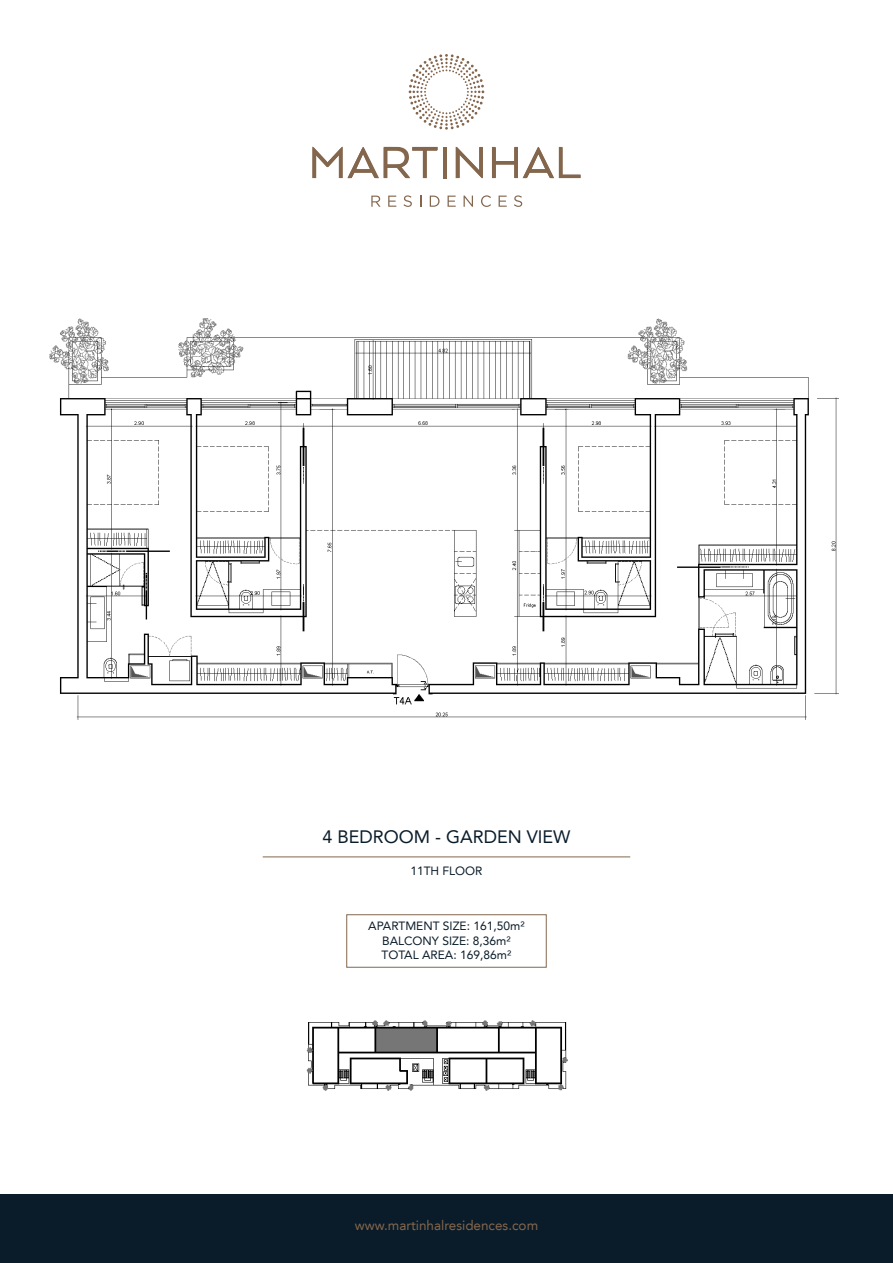
<style>
.page{position:relative;width:893px;height:1263px;background:#fff}
.page>*{position:absolute;margin:0;border:0;box-sizing:border-box;transform-origin:0 0}
.t1{font:18px "Avenir LT";color:#0a1c29}
.t2{font:13.5px "Avenir LT";color:#84664d}
.t3{font:12px/14.4px "Avenir LT";color:#0a1c29}
</style>
<div class="page">
<svg style="left:371px;top:196px;width:10px;height:11px"></svg>
<svg style="left:388px;top:196px;width:8px;height:11px"></svg>
<svg style="left:403px;top:195px;width:9px;height:12px"></svg>
<svg style="left:430px;top:196px;width:10px;height:11px"></svg>
<svg style="left:448px;top:196px;width:8px;height:11px"></svg>
<svg style="left:464px;top:196px;width:9px;height:11px"></svg>
<svg style="left:481px;top:195px;width:10px;height:12px"></svg>
<svg style="left:499px;top:196px;width:8px;height:11px"></svg>
<svg style="left:514px;top:195px;width:8px;height:12px"></svg>
<svg style="left:312px;top:147px;width:126px;height:31px"></svg>
<hr style="left:443px;top:147px;width:4px;height:31px;background:#84664d">
<svg style="left:456px;top:147px;width:27px;height:31px"></svg>
<svg style="left:492px;top:147px;width:89px;height:31px"></svg>
<svg style="left:409px;top:54px;width:75px;height:76px"></svg>
<div style="left:0;top:1194px;width:893px;height:69px;background:#0a1c29"></div>
<hr style="left:263px;top:856px;width:367px;height:1px;background:#84664d">
<img style="left:49px;top:318px;width:790px;height:402px">
<img style="left:306px;top:1020px;width:262px;height:71px">
<div style="left:346px;top:914px;width:201px;height:54px;border:1px solid #84664d"></div>
<p class="t1" style="left:322px;top:826px;width:250px">4 BEDROOM - GARDEN VIEW</p>
<p class="t3" style="left:410px;top:863px;width:74px">11TH FLOOR</p>
<p class="t3" style="left:368px;top:919px;width:158px">APARTMENT SIZE: 161,50m²</p>
<p class="t3" style="left:382px;top:933px;width:131px">BALCONY SIZE: 8,36m²<br>TOTAL AREA: 169,86m²</p>
<p class="t2" style="left:355px;top:1217px;width:185px">www.martinhalresidences.com</p>
</div>
